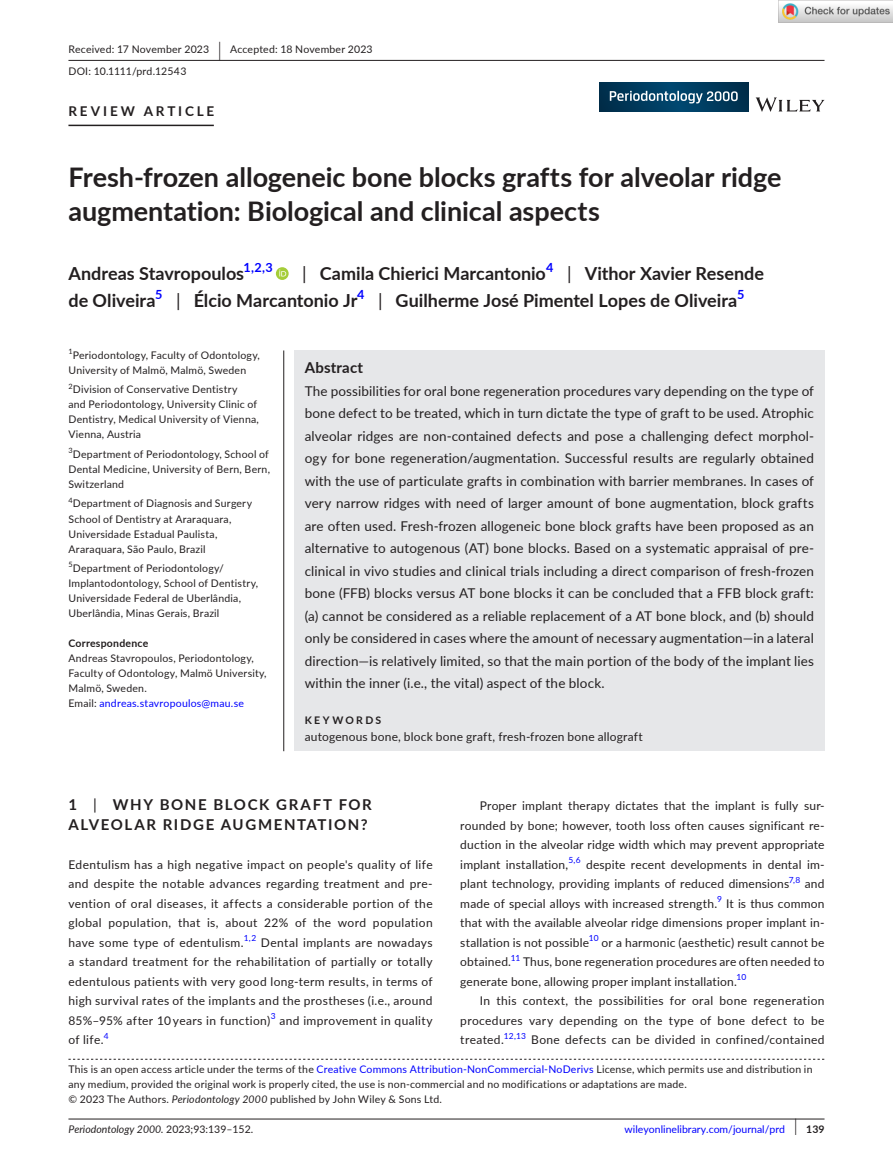
<style>
.page{position:relative;width:893px;height:1174px;background:#fff}
.page>*{position:absolute;margin:0;border:0;box-sizing:border-box;transform-origin:0 0}
.t1{font:700 27px/34.5px "Lato";color:#231f20}
.t2{font:700 18px "Lato";color:#231f20}
.t3{font:700 15px/19.5px "Lato";letter-spacing:.105em;color:#231f20}
.t4{font:700 15px "Lato";letter-spacing:.015em;color:#231f20}
.t5{font:13.5px/22.5px "Lato";letter-spacing:.01em;color:#231f20;text-align:justify}
.t6{font:700 13.5px "Lato";letter-spacing:.21em;color:#231f20}
.t7{font:700 12.6px "Lato";color:#00f}
.t8{font:12px/19.5px "Lato";letter-spacing:.015em;color:#231f20;text-align:justify}
.t9{font:10.5px/15px "Lato";letter-spacing:.02em;color:#231f20}
.t10{font:10.5px "Lato";color:#00f}
.t11{font:italic 10.5px "Lato";color:#231f20}
.t12{font:700 10.5px "Lato";letter-spacing:.02em;color:#231f20}
.t13{font:700 10.5px "Lato";letter-spacing:.22em;color:#231f20}
.t14{font:8.4px "Lato";color:#00f}
.t15{font:7.35px "Lato";color:#231f20}
.s1{font-size:19.65px}
.s2{font-weight:400}
.s3{color:#00f}
.s4{font-style:italic}
.s5{font-style:normal}
.s6{font-size:17.4px;color:#231f20}
.s7{font-weight:700;color:#231f20}
</style>
<div class="page">
<hr style="left:68px;top:1118px;width:756px;height:1px;background:#231f20">
<svg style="left:756px;top:97px;width:68px;height:15px"></svg>
<svg style="left:599px;top:82px;width:149px;height:30px;background:#00395b"></svg>
<svg style="left:610px;top:91px;width:128px;height:12px;background:#547c94"></svg>
<hr style="left:68px;top:60px;width:756px;height:1px;background:#231f20">
<hr style="left:68px;top:125px;width:146px;height:1px;background:#231f20">
<svg style="left:276px;top:267px;width:13px;height:13px"></svg>
<svg style="left:279px;top:269px;width:7px;height:7px"></svg>
<svg style="left:68px;top:1058px;width:756px;height:1px"></svg>
<div style="left:294px;top:350px;width:530px;height:401px;background:#e6e7e9"></div>
<hr style="left:283px;top:350px;width:1px;height:401px;background:#231f20">
<img style="left:779px;top:0;width:114px;height:23px">
<p class="t9" style="left:68px;top:38px;width:306px;line-height:21.8px">Received: 17 November 2023 <span class="s1">|</span> Accepted: 18 November 2023<br>DOI: 10.1111/prd.12543</p>
<p class="t6" style="left:68px;top:101px;width:147px">REVIEW ARTICLE</p>
<h1 class="t1" style="left:68px;top:159px;width:714px">Fresh-frozen allogeneic bone blocks grafts for alveolar ridge augmentation: Biological and clinical aspects</h1>
<h2 class="t2" style="left:68px;top:260px;width:177px">Andreas Stavropoulos</h2>
<p class="t7" style="left:244px;top:258px;width:31px">1,2,3</p>
<h2 class="t2" style="left:302px;top:260px;width:245px"><span class="s2">|</span> Camila Chierici Marcantonio</h2>
<p class="t7" style="left:546px;top:258px;width:9px">4</p>
<h2 class="t2" style="left:567px;top:260px;width:199px"><span class="s2">|</span> Vithor Xavier Resende</h2>
<h2 class="t2" style="left:68px;top:287px;width:89px">de Oliveira</h2>
<p class="t7" style="left:155px;top:285px;width:9px">5</p>
<h2 class="t2" style="left:176px;top:287px;width:183px"><span class="s2">|</span> Élcio Marcantonio Jr</h2>
<p class="t7" style="left:357px;top:285px;width:9px">4</p>
<h2 class="t2" style="left:378px;top:287px;width:361px"><span class="s2">|</span> Guilherme José Pimentel Lopes de Oliveira</h2>
<p class="t7" style="left:737px;top:285px;width:9px">5</p>
<p class="t15" style="left:68px;top:346px;width:6px">1</p>
<p class="t9" style="left:68px;top:347px;width:193px;text-indent:4px">Periodontology, Faculty of Odontology,<br>University of Malmö, Malmö, Sweden</p>
<p class="t15" style="left:68px;top:381px;width:6px">2</p>
<p class="t9" style="left:68px;top:382px;width:192px;text-indent:4px">Division of Conservative Dentistry<br>and Periodontology, University Clinic of Dentistry, Medical University of Vienna, Vienna, Austria</p>
<p class="t9" style="left:68px;top:446px;width:203px;text-align:justify"><sup>3</sup>Department of Periodontology, School of Dental Medicine, University of Bern, Bern, Switzerland</p>
<p class="t9" style="left:68px;top:496px;width:185px"><sup>4</sup>Department of Diagnosis and Surgery School of Dentistry at Araraquara, Universidade Estadual Paulista, Araraquara, São Paulo, Brazil</p>
<p class="t9" style="left:68px;top:560px;width:191px"><sup>5</sup>Department of Periodontology/ Implantodontology, School of Dentistry, Universidade Federal de Uberlândia, Uberlândia, Minas Gerais, Brazil</p>
<p class="t12" style="left:68px;top:635px;width:81px">Correspondence</p>
<p class="t9" style="left:68px;top:650px;width:200px">Andreas Stavropoulos, Periodontology, Faculty of Odontology, Malmö University, Malmö, Sweden.<br>Email: <span class="s3">andreas.stavropoulos@mau.se</span></p>
<p class="t4" style="left:305px;top:356px;width:60px">Abstract</p>
<p class="t5" style="left:305px;top:379px;width:511px">The possibilities for oral bone regeneration procedures vary depending on the type of bone defect to be treated, which in turn dictate the type of graft to be used. Atrophic alveolar ridges are non-contained defects and pose a challenging defect morphol&shy;ogy for bone regeneration/augmentation. Successful results are regularly obtained with the use of particulate grafts in combination with barrier membranes. In cases of very narrow ridges with need of larger amount of bone augmentation, block grafts are often used. Fresh-frozen allogeneic bone block grafts have been proposed as an alternative to autogenous (AT) bone blocks. Based on a systematic appraisal of pre&shy;clinical in vivo studies and clinical trials including a direct comparison of fresh-frozen bone (FFB) blocks versus AT bone blocks it can be concluded that a FFB block graft: (a) cannot be considered as a reliable replacement of a AT bone block, and (b) should only be considered in cases where the amount of necessary augmentation—in a lateral direction—is relatively limited, so that the main portion of the body of the implant lies within the inner (i.e., the vital) aspect of the block.</p>
<p class="t13" style="left:305px;top:712px;width:78px">KEYWORDS</p>
<p class="t8" style="left:305px;top:726px;width:340px">autogenous bone, block bone graft, fresh-frozen bone allograft</p>
<p class="t3" style="left:68px;top:794px;width:305px">1 <span class="s2">|</span> WHY BONE BLOCK GRAFT FOR<br>ALVEOLAR RIDGE AUGMENTATION?</p>
<p class="t8" style="left:68px;top:854px;width:366px">Edentulism has a high negative impact on people's quality of life and despite the notable advances regarding treatment and pre&shy;vention of oral diseases, it affects a considerable portion of the global population, that is, about 22% of the word population have some type of edentulism.</p>
<p class="t14" style="left:244px;top:932px;width:14px">1,2</p>
<p class="t8" style="left:68px;top:932px;width:366px;text-indent:193px">Dental implants are nowadays a standard treatment for the rehabilitation of partially or totally edentulous patients with very good long-term results, in terms of high survival rates of the implants and the prostheses (i.e., around 85%–95% after 10 years in function)<sup>3</sup> and improvement in quality of life.<sup>4</sup></p>
<p class="t8" style="left:460px;top:795px;width:366px;text-indent:20px">Proper implant therapy dictates that the implant is fully sur&shy;rounded by bone; however, tooth loss often causes significant re&shy;duction in the alveolar ridge width which may prevent appropriate implant installation,</p>
<p class="t14" style="left:569px;top:854px;width:14px">5,6</p>
<p class="t8" style="left:460px;top:854px;width:366px;text-indent:126px">despite recent developments in dental im&shy;plant technology, providing implants of reduced dimensions</p>
<p class="t14" style="left:789px;top:874px;width:13px">7,8</p>
<p class="t8" style="left:805px;top:873px;width:21px">and</p>
<p class="t8" style="left:460px;top:893px;width:258px">made of special alloys with increased strength.</p>
<p class="t14" style="left:717px;top:893px;width:6px">9</p>
<p class="t8" style="left:460px;top:893px;width:366px;text-indent:266px">It is thus common that with the available alveolar ridge dimensions proper implant in&shy;stallation is not possible</p>
<p class="t14" style="left:589px;top:932px;width:11px">10</p>
<p class="t8" style="left:602px;top:932px;width:224px">or a harmonic (aesthetic) result cannot be</p>
<p class="t8" style="left:460px;top:951px;width:52px">obtained.</p>
<p class="t14" style="left:511px;top:952px;width:11px">11</p>
<p class="t8" style="left:460px;top:951px;width:366px;text-indent:63px">Thus, bone regeneration procedures are often needed to generate bone, allowing proper implant installation.</p>
<p class="t14" style="left:736px;top:971px;width:11px">10</p>
<p class="t8" style="left:460px;top:990px;width:366px;text-indent:20px">In this context, the possibilities for oral bone regeneration procedures vary depending on the type of bone defect to be treated.<sup>12,13</sup> Bone defects can be divided in confined/contained</p>
<p class="t9" style="left:68px;top:1061px;width:746px">This is an open access article under the terms of the <span class="s3">Creative Commons Attribution-NonCommercial-NoDerivs</span> License, which permits use and distribution in any medium, provided the original work is properly cited, the use is non-commercial and no modifications or adaptations are made.<br>© 2023 The Authors. <span class="s4">Periodontology 2000</span> published by John Wiley &amp; Sons Ltd.</p>
<p class="t11" style="left:68px;top:1121px;width:186px">Periodontology 2000. <span class="s5">2023;93:139–152.</span></p>
<p class="t10" style="left:625px;top:1121px;width:201px">wileyonlinelibrary.com/journal/prd <span class="s6">|</span> <span class="s7">139</span></p>
</div>
